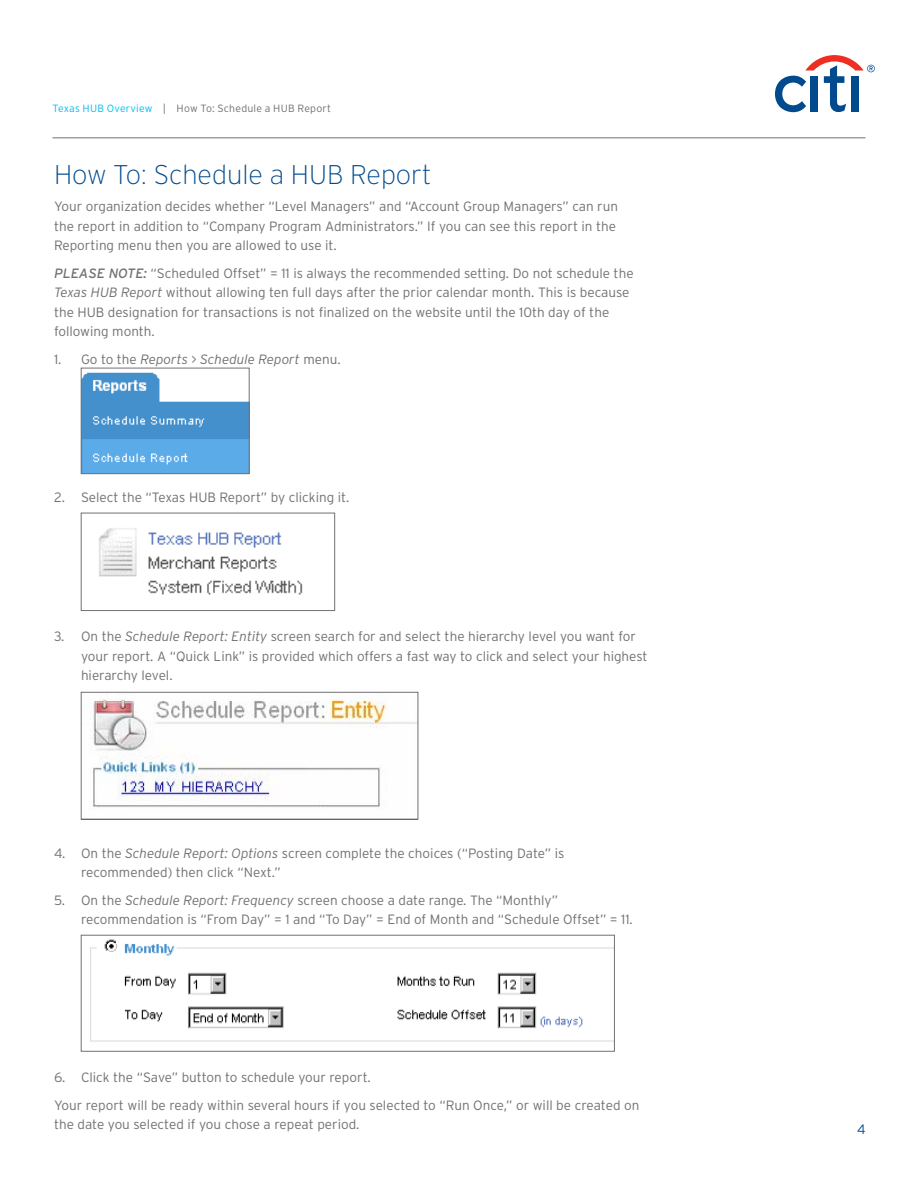
<style>
.page{position:relative;width:918px;height:1188px;background:#fff}
.page>*{position:absolute;margin:0;border:0;box-sizing:border-box;transform-origin:0 0}
.Section_Head{font:200 27px "Interstate";color:#004a8d}
.Main_Text{font:300 13.5px/19.5px "Interstate";color:#717074}
.t1{font:italic 300 13.5px "Interstate";color:#717074}
.t2{font:300 13.5px "Interstate";color:#004a8d}
.Page_Header{font:300 10.5px "Interstate";letter-spacing:.02em;color:#717074}
.s1{color:#01bdf2}
.s2{font-weight:400;font-style:italic}
.s3{font-style:italic}
.s4{font-style:normal}
</style>
<div class="page">
<svg style="left:775px;top:55px;width:100px;height:57px"></svg>
<hr style="left:52px;top:138px;width:813px;height:1px;background:#717074">
<img style="left:83px;top:372px;width:164px;height:100px">
<div style="left:81px;top:368px;width:168px;height:106px;border:1px solid #717074"></div>
<img style="left:99px;top:528px;width:204px;height:67px">
<div style="left:81px;top:513px;width:254px;height:98px;border:1px solid #717074"></div>
<img style="left:93px;top:698px;width:323px;height:110px">
<div style="left:81px;top:692px;width:337px;height:128px;border:1px solid #717074"></div>
<img style="left:90px;top:939px;width:523px;height:103px">
<div style="left:81px;top:935px;width:534px;height:116px;border:1px solid #717074"></div>
<p class="Page_Header" style="left:52px;top:102px;width:280px"><span class="s1">Texas HUB Overview</span> | How To: Schedule a HUB Report</p>
<p class="Section_Head" style="left:54px;top:158px;width:379px">How To: Schedule a HUB Report</p>
<p class="Main_Text" style="left:54px;top:197px;width:566px">Your organization decides whether “Level Managers” and “Account Group Managers” can run the report in addition to “Company Program Administrators.” If you can see this report in the<br>Reporting menu then you are allowed to use it.</p>
<p class="Main_Text" style="left:54px;top:263px;width:581px"><span class="s2">PLEASE NOTE:</span> “Scheduled Offset” = 11 is always the recommended setting. Do not schedule the <span class="s3">Texas HUB Report</span> without allowing ten full days after the prior calendar month. This is because the HUB designation for transactions is not finalized on the website until the 10th day of the following month.</p>
<p class="t1" style="left:54px;top:351px;width:288px"><span class="s4">1. Go to the</span> Reports &gt; Schedule Report <span class="s4">menu.</span></p>
<p class="Main_Text" style="left:54px;top:488px;width:297px">2. Select the “Texas HUB Report” by clicking it.</p>
<p class="Main_Text" style="left:81px;top:626px;width:568px;text-indent:-27px">3. On the <span class="s3">Schedule Report: Entity</span> screen search for and select the hierarchy level you want for your report. A “Quick Link” is provided which offers a fast way to click and select your highest hierarchy level.</p>
<p class="Main_Text" style="left:81px;top:843px;width:485px;text-indent:-27px">4. On the <span class="s3">Schedule Report: Options</span> screen complete the choices (“Posting Date” is recommended) then click “Next.”</p>
<p class="Main_Text" style="left:81px;top:890px;width:553px;text-indent:-27px">5. On the <span class="s3">Schedule Report: Frequency</span> screen choose a date range. The “Monthly” recommendation is “From Day” = 1 and “To Day” = End of Month and “Schedule Offset” = 11.</p>
<p class="Main_Text" style="left:54px;top:1068px;width:318px">6. Click the “Save” button to schedule your report.</p>
<p class="Main_Text" style="left:54px;top:1095px;width:587px">Your report will be ready within several hours if you selected to “Run Once,” or will be created on the date you selected if you chose a repeat period.</p>
<p class="t2" style="left:857px;top:1121px;width:10px">4</p>
</div>
